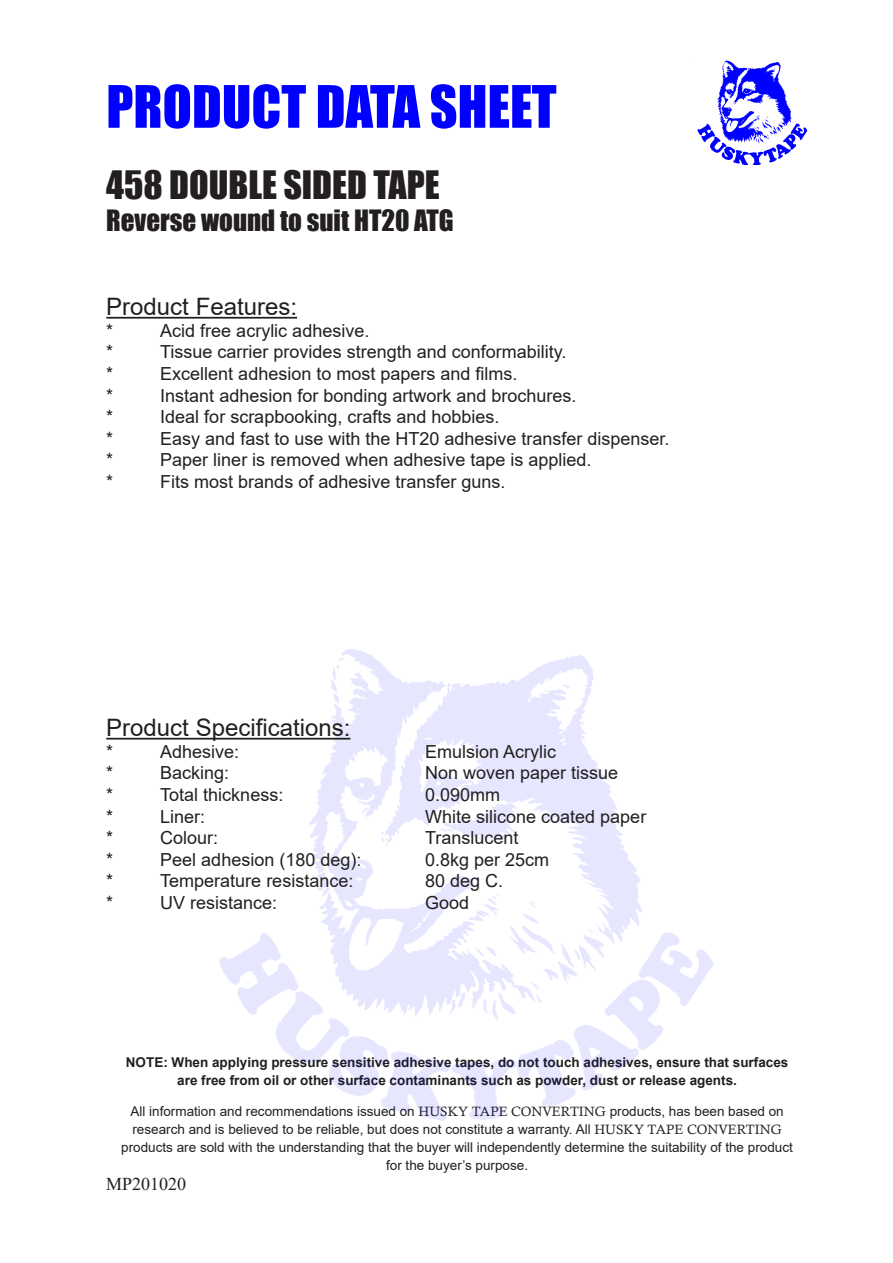
<style>
.page{position:relative;width:893px;height:1263px;background:#fff}
.page>*{position:absolute;margin:0;border:0;box-sizing:border-box;transform-origin:0 0}
.t1{font:54px "Impact";color:#00f}
.t2{font:36px "Impact";color:#231f20}
.t3{font:27px "Impact";color:#231f20}
.t4{font:24px "Arial";color:#231f20}
.t5{font:18px/21.6px "Arial";color:#231f20}
.t6{font:18px "Times New Roman";color:#231f20}
.t7{font:13.5px/18px "Arial";color:#231f20;text-align:center}
.t8{font:700 13.5px/18px "Arial";color:#231f20;text-align:center}
.s1{font-family:"Calisto"}
</style>
<div class="page">
<img style="left:697px;top:60px;width:110px;height:105px">
<img style="left:200px;top:649px;width:514px;height:472px">
<hr style="left:106px;top:317px;width:191px;height:2px;background:#231f20">
<hr style="left:106px;top:738px;width:244px;height:1px;background:#231f20">
<h1 class="t1" style="left:106px;top:65px;width:452px">PRODUCT DATA SHEET</h1>
<p class="t2" style="left:106px;top:157px;width:335px">458 DOUBLE SIDED TAPE</p>
<p class="t3" style="left:106px;top:199px;width:349px">Reverse wound to suit HT20 ATG</p>
<p class="t4" style="left:106px;top:290px;width:192px">Product Features:</p>
<p class="t5" style="left:106px;top:320px;width:9px">*</p>
<p class="t5" style="left:160px;top:320px;width:211px">Acid free acrylic adhesive.</p>
<p class="t5" style="left:106px;top:341px;width:9px">*</p>
<p class="t5" style="left:160px;top:341px;width:408px">Tissue carrier provides strength and conformability.</p>
<p class="t5" style="left:106px;top:363px;width:9px">*</p>
<p class="t5" style="left:160px;top:363px;width:359px">Excellent adhesion to most papers and films.</p>
<p class="t5" style="left:106px;top:384px;width:9px">*</p>
<p class="t5" style="left:160px;top:384px;width:418px">Instant adhesion for bonding artwork and brochures.</p>
<p class="t5" style="left:106px;top:406px;width:9px">*</p>
<p class="t5" style="left:160px;top:406px;width:341px">Ideal for scrapbooking, crafts and hobbies.</p>
<p class="t5" style="left:106px;top:428px;width:9px">*</p>
<p class="t5" style="left:160px;top:428px;width:511px">Easy and fast to use with the HT20 adhesive transfer dispenser.</p>
<p class="t5" style="left:106px;top:449px;width:9px">*</p>
<p class="t5" style="left:160px;top:449px;width:433px">Paper liner is removed when adhesive tape is applied.</p>
<p class="t5" style="left:106px;top:471px;width:9px">*</p>
<p class="t5" style="left:160px;top:471px;width:347px">Fits most brands of adhesive transfer guns.</p>
<p class="t4" style="left:106px;top:711px;width:246px">Product Specifications:</p>
<p class="t5" style="left:106px;top:740px;width:9px">*</p>
<p class="t5" style="left:160px;top:740px;width:81px">Adhesive:</p>
<p class="t5" style="left:106px;top:762px;width:9px">*</p>
<p class="t5" style="left:160px;top:762px;width:71px">Backing:</p>
<p class="t5" style="left:106px;top:784px;width:9px">*</p>
<p class="t5" style="left:160px;top:784px;width:125px">Total thickness:</p>
<p class="t5" style="left:106px;top:805px;width:9px">*</p>
<p class="t5" style="left:160px;top:805px;width:47px">Liner:</p>
<p class="t5" style="left:106px;top:827px;width:9px">*</p>
<p class="t5" style="left:160px;top:827px;width:60px">Colour:</p>
<p class="t5" style="left:106px;top:848px;width:9px">*</p>
<p class="t5" style="left:160px;top:848px;width:203px">Peel adhesion (180 deg):</p>
<p class="t5" style="left:106px;top:870px;width:9px">*</p>
<p class="t5" style="left:160px;top:870px;width:195px">Temperature resistance:</p>
<p class="t5" style="left:106px;top:892px;width:9px">*</p>
<p class="t5" style="left:160px;top:892px;width:119px">UV resistance:</p>
<p class="t5" style="left:425px;top:740px;width:133px">Emulsion Acrylic</p>
<p class="t5" style="left:425px;top:762px;width:195px">Non woven paper tissue</p>
<p class="t5" style="left:425px;top:784px;width:77px">0.090mm</p>
<p class="t5" style="left:425px;top:805px;width:223px">White silicone coated paper</p>
<p class="t5" style="left:425px;top:827px;width:95px">Translucent</p>
<p class="t5" style="left:425px;top:848px;width:126px">0.8kg per 25cm<br>80 deg C.</p>
<p class="t5" style="left:425px;top:892px;width:46px">Good</p>
<p class="t8" style="left:126px;top:1053px;width:664px">NOTE: When applying pressure sensitive adhesive tapes, do not touch adhesives, ensure that surfaces are free from oil or other surface contaminants such as powder, dust or release agents.</p>
<p class="t7" style="left:121px;top:1102px;width:673px">All information and recommendations issued on <span class="s1">HUSKY TAPE CONVERTING</span> products, has been based on research and is believed to be reliable, but does not constitute a warranty. All <span class="s1">HUSKY TAPE CONVERTING </span>products are sold with the understanding that the buyer will independently determine the suitability of the product for the buyer’s purpose.</p>
<p class="t6" style="left:106px;top:1172px;width:82px">MP201020</p>
</div>
